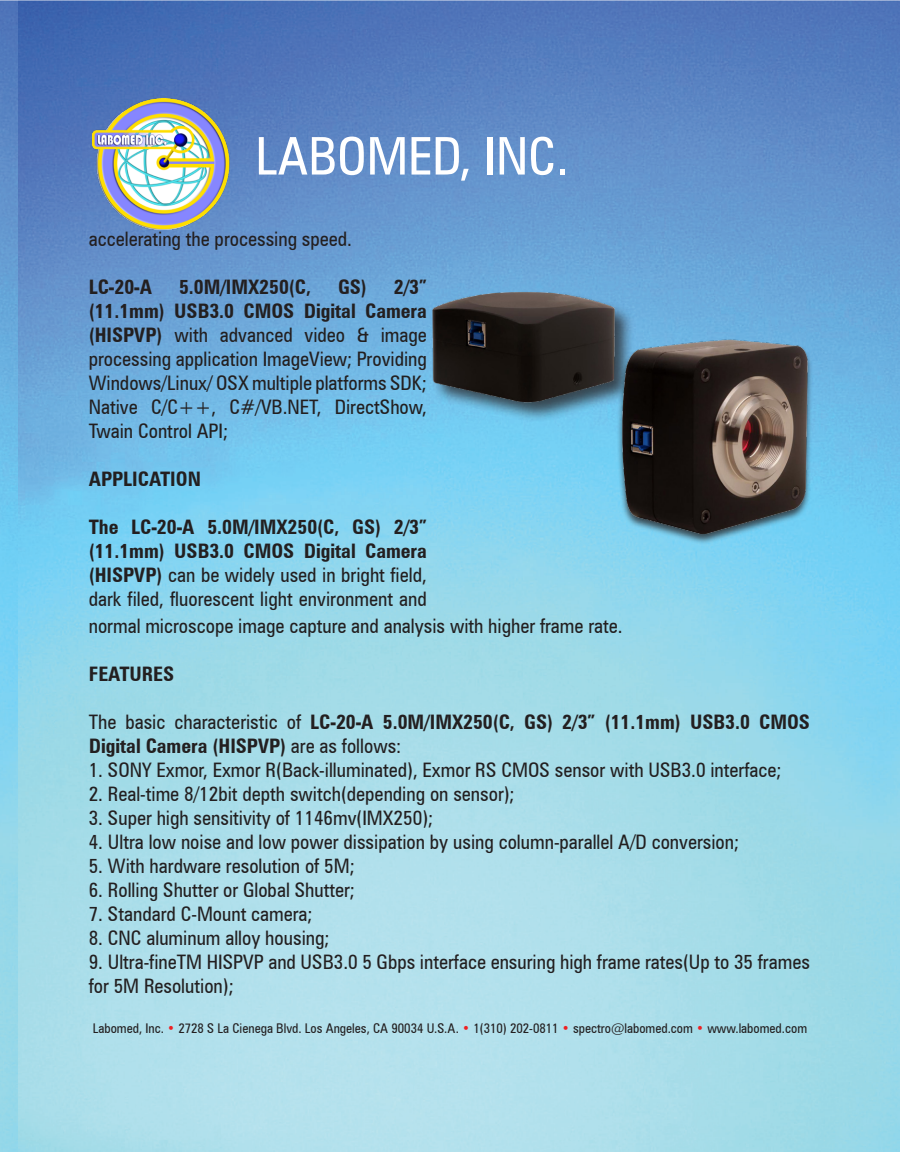
<style>
.page{position:relative;width:900px;height:1152px;background:#fff}
.page>*{position:absolute;margin:0;border:0;box-sizing:border-box;transform-origin:0 0}
.t1{font:condensed 52px "Zurich BT";color:#fff}
.t2{font:condensed 20px/24px "Zurich BT";color:#231f20}
.t3{font:700 condensed 20px/24px "Zurich BT";color:#231f20}
.t4{font:condensed 13.4px "Zurich BT";color:#231f20}
.s1{font-weight:700}
.s2{font-weight:400}
.s3{color:#ee2123}
</style>
<div class="page">
<img style="left:0;top:0;width:900px;height:1152px">
<img style="left:93px;top:99px;width:143px;height:131px">
<img style="left:426px;top:242px;width:204px;height:200px">
<img style="left:613px;top:323px;width:223px;height:223px">
<h1 class="t1" style="left:255px;top:124px;width:315px">LABOMED, INC.</h1>
<p class="t2" style="left:89px;top:226px;width:265px">accelerating the processing speed.</p>
<p class="t3" style="left:89px;top:274px;width:65px">LC-20-A</p>
<p class="t3" style="left:179px;top:274px;width:134px">5.0M/IMX250(C,</p>
<p class="t2" style="left:89px;top:274px;width:340px;text-align:justify;text-indent:249px"><span class="s1">GS) 2/3” (11.1mm) USB3.0 CMOS Digital Camera (HISPVP)</span> with advanced video &amp; image processing application ImageView; Providing Windows/Linux/ OSX multiple platforms SDK; Native C/C++, C#/VB.NET, DirectShow, Twain Control API;</p>
<p class="t3" style="left:89px;top:466px;width:114px">APPLICATION</p>
<p class="t3" style="left:89px;top:514px;width:340px;text-align:justify">The LC-20-A 5.0M/IMX250(C, GS) 2/3” (11.1mm) USB3.0 CMOS Digital Camera (HISPVP) <span class="s2">can be widely used in bright field, dark filed, fluorescent light environment and</span></p>
<p class="t2" style="left:89px;top:614px;width:535px">normal microscope image capture and analysis with higher frame rate.</p>
<p class="t3" style="left:89px;top:662px;width:87px">FEATURES</p>
<p class="t3" style="left:89px;top:710px;width:723px"><span class="s2">The basic characteristic of</span> LC-20-A 5.0M/IMX250(C, GS) 2/3” (11.1mm) USB3.0 CMOS<br>Digital Camera (HISPVP) <span class="s2">are as follows:</span></p>
<p class="t2" style="left:89px;top:758px;width:694px">1. SONY Exmor, Exmor R(Back-illuminated), Exmor RS CMOS sensor with USB3.0 interface;</p>
<p class="t2" style="left:89px;top:782px;width:427px">2. Real-time 8/12bit depth switch(depending on sensor);</p>
<p class="t2" style="left:89px;top:806px;width:346px">3. Super high sensitivity of 1146mv(IMX250);</p>
<p class="t2" style="left:89px;top:830px;width:652px">4. Ultra low noise and low power dissipation by using column-parallel A/D conversion;</p>
<p class="t2" style="left:89px;top:854px;width:268px">5. With hardware resolution of 5M;</p>
<p class="t2" style="left:89px;top:878px;width:268px">6. Rolling Shutter or Global Shutter;</p>
<p class="t2" style="left:89px;top:902px;width:225px">7. Standard C-Mount camera;</p>
<p class="t2" style="left:89px;top:926px;width:242px">8. CNC aluminum alloy housing;</p>
<p class="t2" style="left:89px;top:950px;width:723px">9. Ultra-fineTM HISPVP and USB3.0 5 Gbps interface ensuring high frame rates(Up to 35 frames for 5M Resolution);</p>
<p class="t4" style="left:93px;top:1020px;width:716px">Labomed, Inc. <span class="s3">•</span> 2728 S La Cienega Blvd. Los Angeles, CA 90034 U.S.A. <span class="s3">•</span> 1(310) 202-0811 <span class="s3">•</span> spectro@labomed.com <span class="s3">•</span> www.labomed.com</p>
</div>
